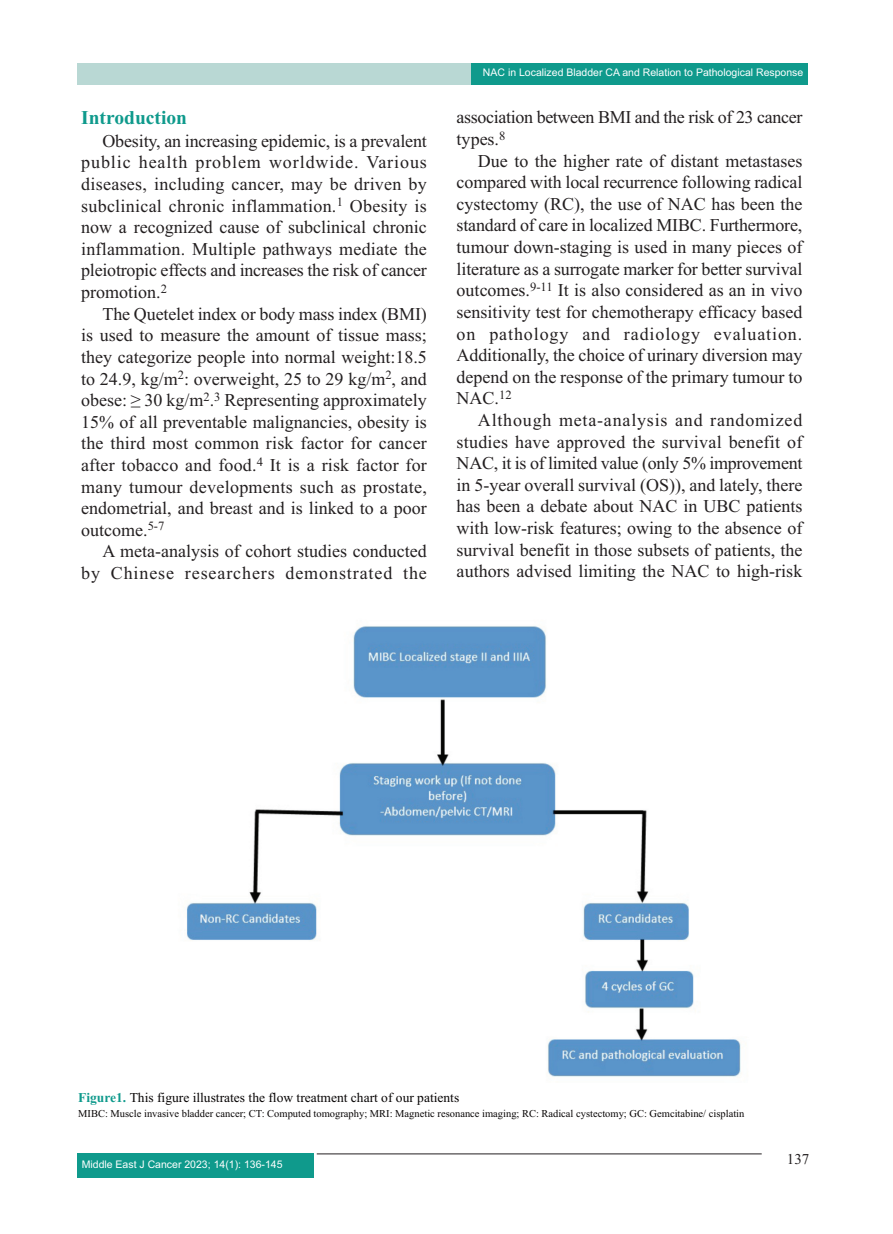
<style>
.page{position:relative;width:893px;height:1234px;background:#fff}
.page>*{position:absolute;margin:0;border:0;box-sizing:border-box;transform-origin:0 0}
.t1{font:700 19.5px "Times New Roman";color:#0f9a8c}
.t2{font:18px/21.6px "Times New Roman";color:#231f20;text-align:justify}
.t3{font:18px/21.6px "Times New Roman";letter-spacing:.025em;color:#231f20;text-align:right}
.t4{font:18px/21.6px "Times New Roman";letter-spacing:-.02em;color:#231f20}
.t5{font:15px "Times New Roman";color:#231f20}
.t6{font:13.5px "Times New Roman";color:#080505}
.t7{font:10.5px "Times New Roman";color:#080505}
.t8{font:10.5px "Arial";color:#fff}
.s1{font-weight:700;color:#0f9a8c}
</style>
<div class="page">
<div style="left:78px;top:64px;width:730px;height:21px;background:#b9d8d4"></div>
<div style="left:471px;top:64px;width:337px;height:21px;background:#0f9a8c"></div>
<hr style="left:317px;top:1153px;width:445px;height:1px;background:#231f20">
<div style="left:77px;top:1153px;width:236px;height:24px;background:#0f9a8c"></div>
<img style="left:186px;top:626px;width:555px;height:451px">
<p class="t1" style="left:81px;top:111px;width:107px">Introduction</p>
<p class="t2" style="left:81px;top:132px;width:347px;text-indent:21px">Obesity, an increasing epidemic, is a prevalent public health problem worldwide. Various diseases, including cancer, may be driven by subclinical chronic inflammation.<sup>1</sup> Obesity is now a recognized cause of subclinical chronic inflammation. Multiple pathways mediate the pleiotropic effects and increases the risk of cancer promotion.<sup>2</sup></p>
<p class="t2" style="left:81px;top:304px;width:347px;text-indent:21px">The Quetelet index or body mass index (BMI) is used to measure the amount of tissue mass; they categorize people into normal weight:18.5 to 24.9, kg/m<sup>2</sup>: overweight, 25 to 29 kg/m<sup>2</sup>, and obese: ≥ 30 kg/m<sup>2</sup>.<sup>3</sup> Representing approximately 15% of all preventable malignancies, obesity is the third most common risk factor for cancer after tobacco and food.<sup>4</sup> It is a risk factor for many tumour developments such as prostate, endometrial, and breast and is linked to a poor outcome.<sup>5-7</sup></p>
<p class="t3" style="left:81px;top:542px;width:347px">A meta-analysis of cohort studies conducted by Chinese researchers demonstrated the</p>
<p class="t8" style="left:483px;top:68px;width:322px">NAC in Localized Bladder CA and Relation to Pathological Response</p>
<p class="t4" style="left:457px;top:108px;width:347px">association between BMI and the risk of 23 cancer types.<sup>8</sup></p>
<p class="t2" style="left:457px;top:151px;width:347px;text-indent:21px">Due to the higher rate of distant metastases compared with local recurrence following radical cystectomy (RC), the use of NAC has been the standard of care in localized MIBC. Furthermore, tumour down-staging is used in many pieces of literature as a surrogate marker for better survival outcomes.<sup>9-11</sup> It is also considered as an in vivo sensitivity test for chemotherapy efficacy based on pathology and radiology evaluation.<br>Additionally, the choice of urinary diversion may depend on the response of the primary tumour to NAC.<sup>12</sup></p>
<p class="t2" style="left:457px;top:411px;width:347px;text-indent:21px">Although meta-analysis and randomized studies have approved the survival benefit of NAC, it is of limited value (only 5% improvement in 5-year overall survival (OS)), and lately, there has been a debate about NAC in UBC patients with low-risk features; owing to the absence of survival benefit in those subsets of patients, the authors advised limiting the NAC to high-risk</p>
<p class="t6" style="left:78px;top:1092px;width:383px"><span class="s1">Figure1.</span> This figure illustrates the flow treatment chart of our patients</p>
<p class="t7" style="left:78px;top:1108px;width:668px">MIBC: Muscle invasive bladder cancer; CT: Computed tomography; MRI: Magnetic resonance imaging; RC: Radical cystectomy; GC: Gemcitabine/ cisplatin</p>
<p class="t8" style="left:82px;top:1160px;width:202px">Middle East J Cancer 2023; 14(1): 136-145</p>
<p class="t5" style="left:787px;top:1152px;width:24px">137</p>
</div>
